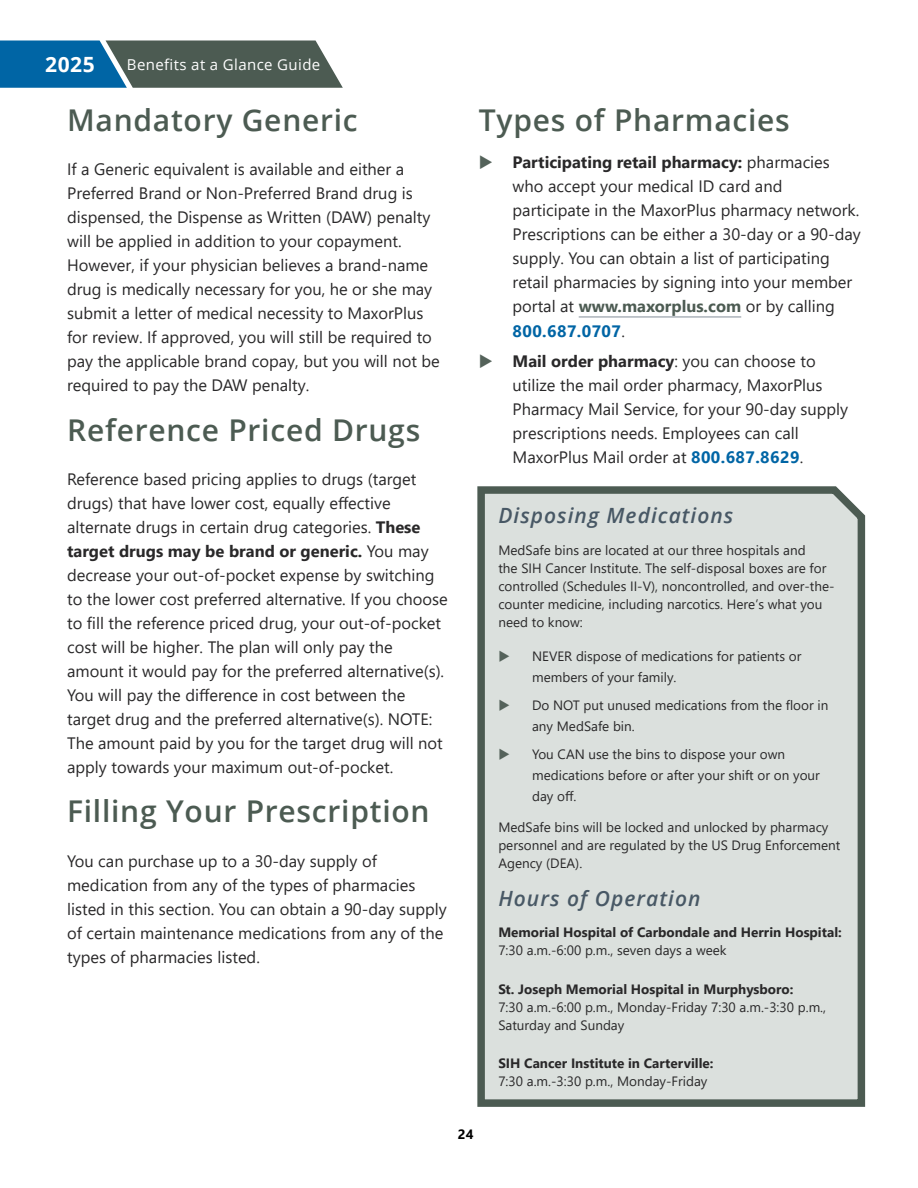
<style>
.page{position:relative;width:918px;height:1188px;background:#fff}
.page>*{position:absolute;margin:0;border:0;box-sizing:border-box;transform-origin:0 0}
.t1{font:600 30px "Open Sans";letter-spacing:.025em;color:#4c5b52}
.t2{font:italic 600 21px "Open Sans";letter-spacing:.05em;color:#485865}
.t3{font:700 21px "Open Sans";color:#fff}
.t4{font:16.5px/24px "Segoe UI";color:#292829}
.t5{font:15px "Open Sans";letter-spacing:.025em;color:#fff}
.t6{font:13.5px/18px "Segoe UI";color:#292829}
.t7{font:700 13.5px "Segoe UI";color:#292829}
.t8{font:700 13.5px "Segoe UI";color:#000}
.s1{font-weight:700}
.s2{font-weight:700;color:#4c5b52}
.s3{font-weight:700;color:#0065a5}
</style>
<div class="page">
<svg style="left:0;top:40px;width:343px;height:48px;background:#406a79"></svg>
<hr style="left:579px;top:317px;width:162px;height:1px;background:#828e98">
<div style="left:477px;top:486px;width:389px;height:621px;background:#dbe0dd"></div>
<svg style="left:500px;top:651px;width:9px;height:11px"></svg>
<svg style="left:500px;top:699px;width:9px;height:12px"></svg>
<svg style="left:500px;top:748px;width:9px;height:12px"></svg>
<p class="t3" style="left:45px;top:50px;width:51px">2025</p>
<p class="t5" style="left:127px;top:54px;width:195px">Benefits at a Glance Guide</p>
<h1 class="t1" style="left:67px;top:99px;width:292px">Mandatory Generic</h1>
<p class="t4" style="left:67px;top:156px;width:374px">If a Generic equivalent is available and either a Preferred Brand or Non-Preferred Brand drug is dispensed, the Dispense as Written (DAW) penalty will be applied in addition to your copayment.<br>However, if your physician believes a brand-name drug is medically necessary for you, he or she may submit a letter of medical necessity to MaxorPlus for review. If approved, you will still be required to pay the applicable brand copay, but you will not be required to pay the DAW penalty.</p>
<h1 class="t1" style="left:67px;top:409px;width:355px">Reference Priced Drugs</h1>
<p class="t4" style="left:67px;top:466px;width:382px">Reference based pricing applies to drugs (target drugs) that have lower cost, equally effective alternate drugs in certain drug categories. <span class="s1">These target drugs may be brand or generic.</span> You may decrease your out-of-pocket expense by switching to the lower cost preferred alternative. If you choose to fill the reference priced drug, your out-of-pocket cost will be higher. The plan will only pay the amount it would pay for the preferred alternative(s).<br>You will pay the difference in cost between the target drug and the preferred alternative(s). NOTE:<br>The amount paid by you for the target drug will not apply towards your maximum out-of-pocket.</p>
<h1 class="t1" style="left:67px;top:791px;width:364px">Filling Your Prescription</h1>
<p class="t4" style="left:67px;top:847px;width:381px">You can purchase up to a 30-day supply of medication from any of the types of pharmacies listed in this section. You can obtain a 90-day supply of certain maintenance medications from any of the types of pharmacies listed.</p>
<h1 class="t1" style="left:479px;top:99px;width:312px">Types of Pharmacies</h1>
<p class="t4" style="left:513px;top:149px;width:350px"><span class="s1">Participating retail pharmacy:</span> pharmacies who accept your medical ID card and participate in the MaxorPlus pharmacy network.<br>Prescriptions can be either a 30-day or a 90-day supply. You can obtain a list of participating retail pharmacies by signing into your member portal at <span class="s2">www.maxorplus.com</span> or by calling <span class="s3">800.687.0707</span>.</p>
<p class="t4" style="left:513px;top:348px;width:337px"><span class="s1">Mail order pharmacy</span>: you can choose to utilize the mail order pharmacy, MaxorPlus Pharmacy Mail Service, for your 90-day supply prescriptions needs. Employees can call MaxorPlus Mail order at <span class="s3">800.687.8629</span>.</p>
<p class="t2" style="left:498px;top:501px;width:237px">Disposing Medications</p>
<p class="t6" style="left:498px;top:540px;width:338px">MedSafe bins are located at our three hospitals and<br>the SIH Cancer Institute. The self-disposal boxes are for controlled (Schedules II-V), noncontrolled, and over-the&shy;counter medicine, including narcotics. Here’s what you need to know:</p>
<p class="t6" style="left:532px;top:645px;width:271px;line-height:21px">NEVER dispose of medications for patients or members of your family.</p>
<p class="t6" style="left:532px;top:694px;width:298px;line-height:21px">Do NOT put unused medications from the floor in any MedSafe bin.</p>
<p class="t6" style="left:532px;top:742px;width:289px;line-height:21px">You CAN use the bins to dispose your own medications before or after your shift or on your day off.</p>
<p class="t6" style="left:498px;top:817px;width:344px">MedSafe bins will be locked and unlocked by pharmacy personnel and are regulated by the US Drug Enforcement<br>Agency (DEA).</p>
<p class="t2" style="left:498px;top:884px;width:204px">Hours of Operation</p>
<p class="t7" style="left:498px;top:920px;width:345px">Memorial Hospital of Carbondale and Herrin Hospital:</p>
<p class="t6" style="left:498px;top:940px;width:230px">7:30 a.m.-6:00 p.m., seven days a week</p>
<p class="t7" style="left:498px;top:976px;width:297px">St. Joseph Memorial Hospital in Murphysboro:</p>
<p class="t6" style="left:498px;top:997px;width:329px">7:30 a.m.-6:00 p.m., Monday-Friday 7:30 a.m.-3:30 p.m.,<br>Saturday and Sunday</p>
<p class="t7" style="left:498px;top:1050px;width:217px">SIH Cancer Institute in Carterville:</p>
<p class="t6" style="left:498px;top:1071px;width:211px">7:30 a.m.-3:30 p.m., Monday-Friday</p>
<p class="t8" style="left:458px;top:1121px;width:17px">24</p>
</div>
